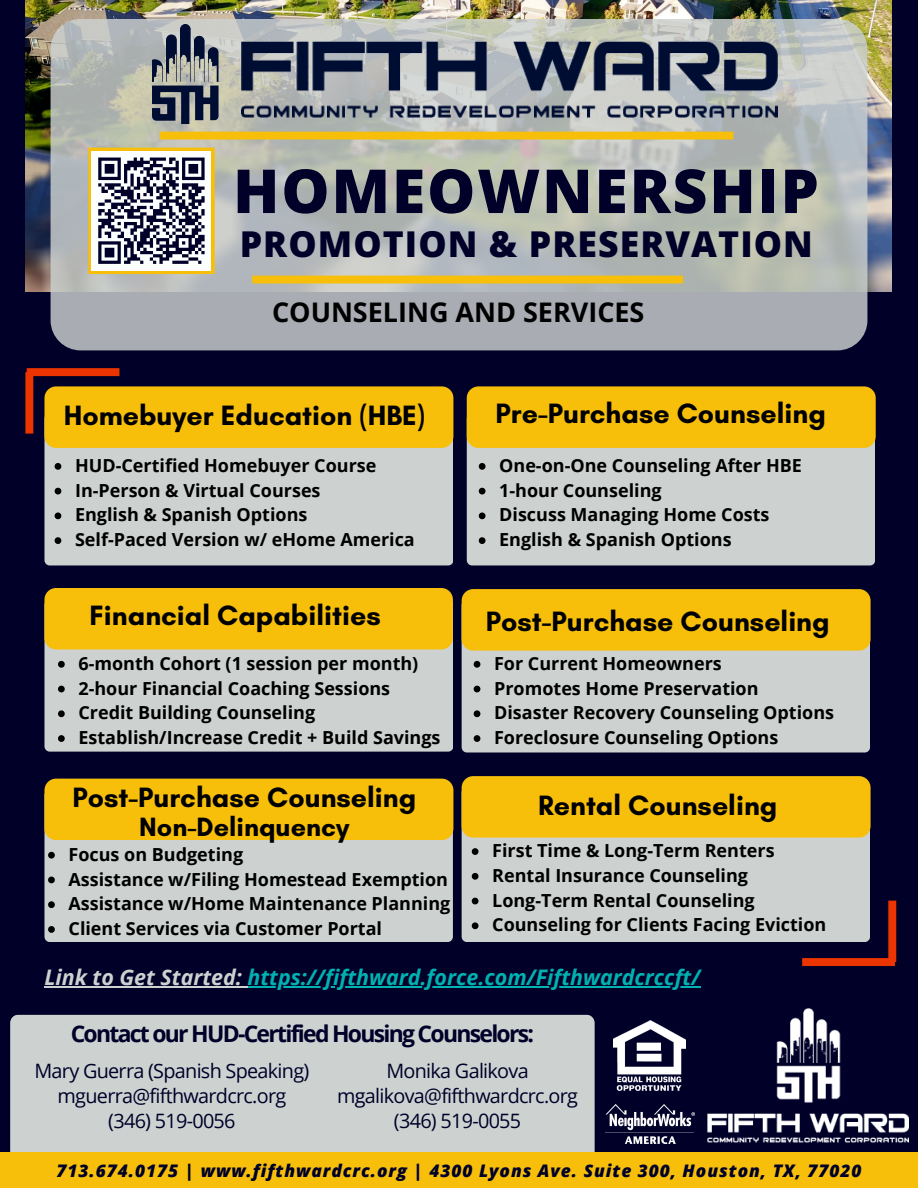
<style>
.page{position:relative;width:918px;height:1188px;background:#000028}
.page>*{position:absolute;margin:0;border:0;box-sizing:border-box;transform-origin:0 0}
.t1{font:800 60.6px "Open Sans";letter-spacing:.03em;color:#000028}
.t2{font:800 35.55px "Open Sans";letter-spacing:.03em;color:#000028}
.t3{font:700 28.5px "Glacial Indifference";color:#000}
.t4{font:700 27px "Open Sans";color:#000}
.t5{font:700 27px "Glacial Indifference";color:#000}
.t6{font:700 22.95px "Open Sans";letter-spacing:-.075em;color:#000028}
.t7{font:italic 700 21.45px "Open Sans";color:#00b2b1}
.t8{font:19.8px/24.8px "Open Sans";letter-spacing:-.035em;color:#000028;text-align:center}
.t9{font:700 18px "Open Sans";color:#000}
.t10{font:italic 800 17.4px "Open Sans";letter-spacing:.055em;color:#000028}
.s1{color:#cdd2d1}
</style>
<div class="page">
<img style="left:25px;top:0;width:867px;height:291px">
<svg style="left:51px;top:19px;width:816px;height:331px;background:#b5bab6"></svg>
<div style="left:44px;top:790px;width:409px;height:152px;background:#cdd2d1;border-radius:5px"></div>
<div style="left:44px;top:599px;width:409px;height:153px;background:#cdd2d1;border-radius:5px"></div>
<img style="left:79px;top:24px;width:212px;height:100px">
<img style="left:241px;top:37px;width:537px;height:80px">
<div style="left:252px;top:276px;width:431px;height:7px;background:#f7bf0a"></div>
<div style="left:160px;top:132px;width:574px;height:8px;background:#f7bf0a"></div>
<div style="left:44px;top:413px;width:409px;height:152px;background:#cdd2d1;border-radius:5px"></div>
<div style="left:44px;top:386px;width:409px;height:62px;background:#f7bf0a;border-radius:12px"></div>
<div style="left:45px;top:588px;width:408px;height:61px;background:#f7bf0a;border-radius:12px"></div>
<div style="left:44px;top:779px;width:409px;height:61px;background:#f7bf0a;border-radius:12px"></div>
<div style="left:467px;top:413px;width:408px;height:152px;background:#cdd2d1;border-radius:5px"></div>
<div style="left:467px;top:386px;width:409px;height:62px;background:#f7bf0a;border-radius:12px"></div>
<div style="left:462px;top:600px;width:408px;height:152px;background:#cdd2d1;border-radius:5px"></div>
<div style="left:462px;top:589px;width:409px;height:62px;background:#f7bf0a;border-radius:12px"></div>
<div style="left:462px;top:787px;width:408px;height:155px;background:#cdd2d1;border-radius:5px"></div>
<div style="left:462px;top:776px;width:409px;height:62px;background:#f7bf0a;border-radius:12px"></div>
<svg style="left:88px;top:148px;width:126px;height:126px"></svg>
<div style="left:10px;top:1015px;width:584px;height:137px;background:#cdd2d1"></div>
<div style="left:0;top:1152px;width:918px;height:36px;background:#f7bf0a"></div>
<img style="left:606px;top:1105px;width:89px;height:38px">
<img style="left:614px;top:1020px;width:72px;height:70px">
<img style="left:708px;top:1009px;width:200px;height:133px">
<svg style="left:55px;top:463px;width:6px;height:7px"></svg>
<svg style="left:55px;top:488px;width:6px;height:6px"></svg>
<svg style="left:55px;top:512px;width:6px;height:7px"></svg>
<svg style="left:55px;top:537px;width:6px;height:7px"></svg>
<svg style="left:479px;top:463px;width:7px;height:7px"></svg>
<svg style="left:479px;top:488px;width:7px;height:6px"></svg>
<svg style="left:479px;top:512px;width:7px;height:7px"></svg>
<svg style="left:479px;top:537px;width:7px;height:7px"></svg>
<svg style="left:58px;top:661px;width:7px;height:7px"></svg>
<svg style="left:58px;top:686px;width:7px;height:6px"></svg>
<svg style="left:58px;top:710px;width:7px;height:7px"></svg>
<svg style="left:58px;top:735px;width:7px;height:7px"></svg>
<svg style="left:474px;top:661px;width:6px;height:7px"></svg>
<svg style="left:474px;top:686px;width:6px;height:6px"></svg>
<svg style="left:474px;top:710px;width:6px;height:7px"></svg>
<svg style="left:474px;top:735px;width:6px;height:7px"></svg>
<svg style="left:48px;top:852px;width:7px;height:7px"></svg>
<svg style="left:48px;top:877px;width:7px;height:6px"></svg>
<svg style="left:48px;top:901px;width:7px;height:7px"></svg>
<svg style="left:48px;top:926px;width:7px;height:7px"></svg>
<svg style="left:472px;top:848px;width:7px;height:7px"></svg>
<svg style="left:472px;top:873px;width:7px;height:7px"></svg>
<svg style="left:472px;top:898px;width:7px;height:6px"></svg>
<svg style="left:472px;top:922px;width:7px;height:7px"></svg>
<hr style="left:44px;top:986px;width:204px;height:2px;background:#cdd2d1">
<hr style="left:248px;top:986px;width:452px;height:2px;background:#00b2b1">
<div style="left:802px;top:958px;width:93px;height:8px;background:#ec3400"></div>
<div style="left:888px;top:901px;width:8px;height:61px;background:#ec3400"></div>
<div style="left:27px;top:368px;width:92px;height:8px;background:#ec3400"></div>
<div style="left:25px;top:372px;width:8px;height:62px;background:#ec3400"></div>
<p class="t1" style="left:233px;top:148px;width:587px">HOMEOWNERSHIP</p>
<p class="t2" style="left:240px;top:219px;width:575px">PROMOTION &amp; PRESERVATION</p>
<p class="t4" style="left:272px;top:293px;width:374px">COUNSELING AND SERVICES</p>
<p class="t3" style="left:64px;top:398px;width:363px">Homebuyer Education (HBE)</p>
<p class="t3" style="left:496px;top:396px;width:332px">Pre-Purchase Counseling</p>
<h2 class="t9" style="left:75px;top:453px;width:303px">HUD-Certified Homebuyer Course</h2>
<p class="t9" style="left:75px;top:478px;width:247px">In-Person &amp; Virtual Courses</p>
<p class="t9" style="left:75px;top:502px;width:234px">English &amp; Spanish Options</p>
<h3 class="t9" style="left:75px;top:527px;width:341px">Self-Paced Version w/ eHome America</h3>
<p class="t9" style="left:499px;top:453px;width:304px">One-on-One Counseling After HBE</p>
<p class="t9" style="left:499px;top:478px;width:164px">1-hour Counseling</p>
<p class="t9" style="left:499px;top:502px;width:272px">Discuss Managing Home Costs</p>
<p class="t9" style="left:499px;top:527px;width:234px">English &amp; Spanish Options</p>
<p class="t3" style="left:90px;top:598px;width:293px">Financial Capabilities</p>
<p class="t3" style="left:486px;top:604px;width:345px">Post-Purchase Counseling</p>
<h3 class="t9" style="left:78px;top:651px;width:341px">6-month Cohort (1 session per month)</h3>
<p class="t9" style="left:78px;top:675px;width:313px">2-hour Financial Coaching Sessions</p>
<p class="t9" style="left:78px;top:700px;width:238px">Credit Building Counseling</p>
<p class="t9" style="left:78px;top:725px;width:364px">Establish/Increase Credit + Build Savings</p>
<p class="t9" style="left:494px;top:651px;width:229px">For Current Homeowners</p>
<h3 class="t9" style="left:494px;top:675px;width:266px">Promotes Home Preservation</h3>
<p class="t9" style="left:494px;top:700px;width:341px">Disaster Recovery Counseling Options</p>
<p class="t9" style="left:494px;top:725px;width:286px">Foreclosure Counseling Options</p>
<p class="t3" style="left:72px;top:780px;width:345px">Post-Purchase Counseling</p>
<h1 class="t3" style="left:538px;top:788px;width:241px">Rental Counseling</h1>
<p class="t5" style="left:139px;top:810px;width:212px">Non-Delinquency</p>
<p class="t9" style="left:492px;top:838px;width:284px">First Time &amp; Long-Term Renters</p>
<p class="t9" style="left:492px;top:863px;width:257px">Rental Insurance Counseling</p>
<p class="t9" style="left:492px;top:887px;width:264px">Long-Term Rental Counseling</p>
<h3 class="t9" style="left:492px;top:912px;width:336px">Counseling for Clients Facing Eviction</h3>
<p class="t9" style="left:69px;top:842px;width:176px">Focus on Budgeting</p>
<p class="t9" style="left:69px;top:866px;width:381px">Assistance w/Filing Homestead Exemption</p>
<h3 class="t9" style="left:69px;top:891px;width:383px">Assistance w/Home Maintenance Planning</h3>
<p class="t9" style="left:69px;top:916px;width:315px">Client Services via Customer Portal</p>
<p class="t7" style="left:44px;top:962px;width:657px"><span class="s1">Link to Get Started:</span> https://fifthward.force.com/Fifthwardcrccft/</p>
<p class="t6" style="left:71px;top:1017px;width:465px">Contact our HUD-Certified Housing Counselors:</p>
<p class="t8" style="left:34px;top:1058px;width:276px">Mary Guerra (Spanish Speaking) mguerra@fifthwardcrc.org</p>
<p class="t8" style="left:108px;top:1108px;width:129px">(346) 519-0056</p>
<p class="t8" style="left:337px;top:1058px;width:242px">Monika Galikova mgalikova@fifthwardcrc.org</p>
<p class="t8" style="left:394px;top:1108px;width:129px">(346) 519-0055</p>
<h3 class="t10" style="left:56px;top:1159px;width:807px">713.674.0175 | www.fifthwardcrc.org | 4300 Lyons Ave. Suite 300, Houston, TX, 77020</h3>
</div>
